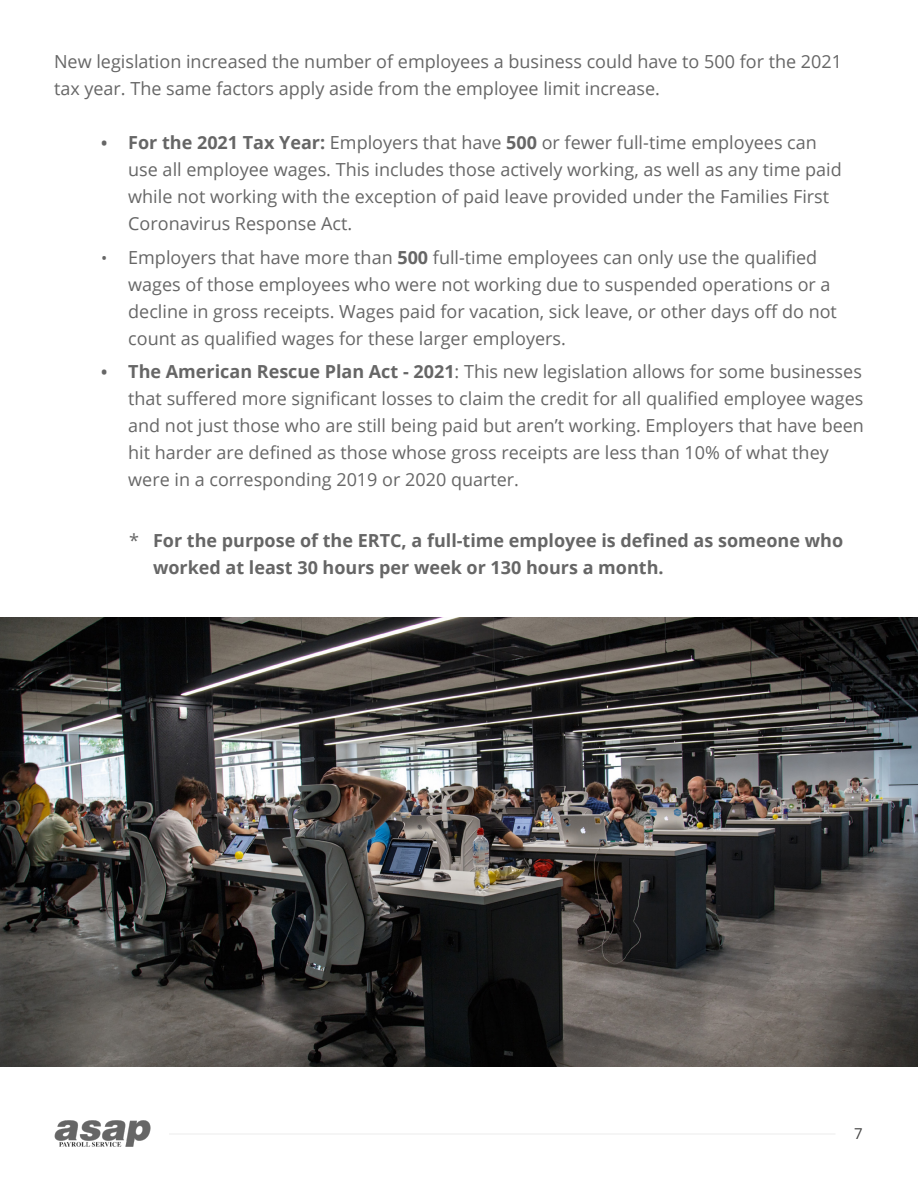
<style>
.page{position:relative;width:918px;height:1188px;background:#fff}
.page>*{position:absolute;margin:0;border:0;box-sizing:border-box;transform-origin:0 0}
.t1{font:18px/27px "Open Sans";color:#666}
.t2{font:700 18px/27px "Open Sans";color:#666}
.t3{font:15px "Open Sans";color:#444}
.s1{font-weight:700;font-size:16.5px}
.s2{font-weight:700}
.s3{font-size:16.5px}
.s4{font-weight:400}
</style>
<div class="page">
<img style="left:54px;top:1120px;width:96px;height:27px">
<hr style="left:169px;top:1133px;width:666px;height:2px;background:#f2f2f2">
<img style="left:0;top:618px;width:918px;height:448px">
<p class="t1" style="left:54px;top:47px;width:790px">New legislation increased the number of employees a business could have to 500 for the 2021 tax year. The same factors apply aside from the employee limit increase.</p>
<p class="t1" style="left:128px;top:128px;width:715px;text-indent:-27px"><span class="s1">•</span> <span class="s2">For the 2021 Tax Year:</span> Employers that have <span class="s2">500</span> or fewer full-time employees can use all employee wages. This includes those actively working, as well as any time paid while not working with the exception of paid leave provided under the Families First Coronavirus Response Act.</p>
<p class="t1" style="left:128px;top:243px;width:710px;text-indent:-27px"><span class="s3">•</span> Employers that have more than <span class="s2">500</span> full-time employees can only use the qualified wages of those employees who were not working due to suspended operations or a decline in gross receipts. Wages paid for vacation, sick leave, or other days off do not count as qualified wages for these larger employers.</p>
<p class="t1" style="left:128px;top:358px;width:737px;text-indent:-27px"><span class="s1">•</span> <span class="s2">The American Rescue Plan Act - 2021</span>: This new legislation allows for some businesses that suffered more significant losses to claim the credit for all qualified employee wages and not just those who are still being paid but aren’t working. Employers that have been hit harder are defined as those whose gross receipts are less than 10% of what they were in a corresponding 2019 or 2020 quarter.</p>
<p class="t2" style="left:153px;top:527px;width:692px;text-indent:-24px"><span class="s4">*</span> For the purpose of the ERTC, a full-time employee is defined as someone who worked at least 30 hours per week or 130 hours a month.</p>
<p class="t3" style="left:854px;top:1123px;width:10px">7</p>
</div>
